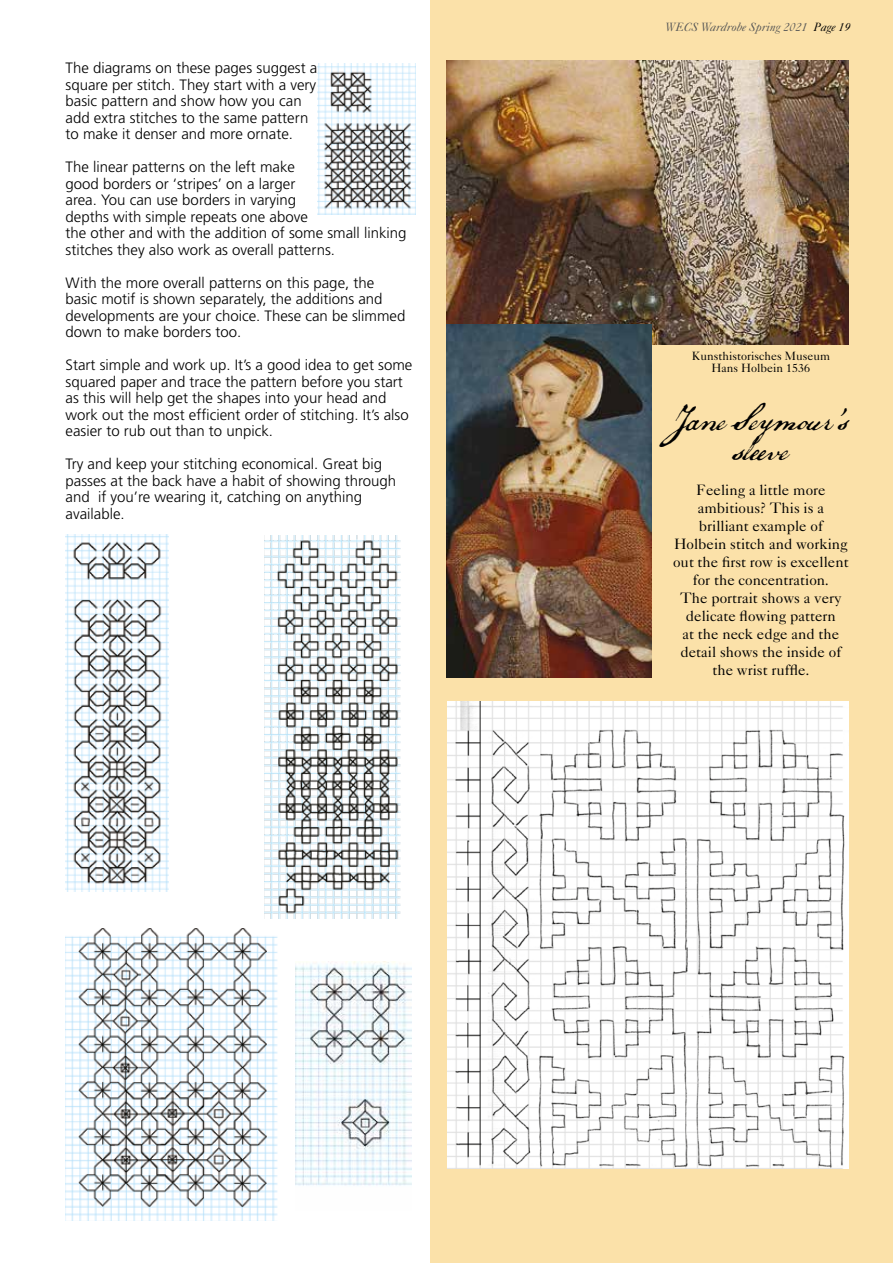
<style>
.page{position:relative;width:893px;height:1263px;background:#fff}
.page>*{position:absolute;margin:0;border:0;box-sizing:border-box;transform-origin:0 0}
.t1{font:36px/30px "P22 Declaration Pro";color:#000;text-align:center}
.t2{font:300 15px/16.5px "Frutiger";color:#000}
.t3{font:15px/18px "Caslon Five Forty";color:#000;text-align:center}
.t4{font:12px/12px "Caslon Five Forty";color:#000;text-align:center}
.t5{font:italic 12px "Caslon Five Forty";color:#575756}
.s1{color:#000}
</style>
<div class="page">
<div style="left:430px;top:0;width:463px;height:1263px;background:#fbe1a9"></div>
<img style="left:318px;top:63px;width:98px;height:152px">
<img style="left:66px;top:535px;width:103px;height:356px">
<img style="left:66px;top:928px;width:212px;height:292px">
<img style="left:264px;top:535px;width:137px;height:383px">
<img style="left:447px;top:701px;width:402px;height:467px">
<img style="left:446px;top:61px;width:403px;height:283px">
<img style="left:447px;top:324px;width:205px;height:354px">
<img style="left:295px;top:961px;width:116px;height:225px">
<p class="t2" style="left:66px;top:60px;width:253px">The diagrams on these pages suggest a square per stitch. They start with a very basic pattern and show how you can add extra stitches to the same pattern to make it denser and more ornate.</p>
<p class="t2" style="left:66px;top:159px;width:342px">The linear patterns on the left make<br>good borders or ‘stripes’ on a larger<br>area. You can use borders in varying<br>depths with simple repeats one above<br>the other and with the addition of some small linking stitches they also work as overall patterns.</p>
<p class="t2" style="left:66px;top:274px;width:341px">With the more overall patterns on this page, the basic motif is shown separately, the additions and developments are your choice. These can be slimmed down to make borders too.</p>
<p class="t2" style="left:66px;top:357px;width:348px">Start simple and work up. It’s a good idea to get some squared paper and trace the pattern before you start as this will help get the shapes into your head and work out the most efficient order of stitching. It’s also easier to rub out than to unpick.</p>
<p class="t2" style="left:66px;top:456px;width:332px">Try and keep your stitching economical. Great big passes at the back have a habit of showing through and if you’re wearing it, catching on anything available.</p>
<p class="t5" style="left:666px;top:19px;width:186px">WECS Wardrobe Spring 2021 <span class="s1">Page 19</span></p>
<p class="t4" style="left:692px;top:350px;width:140px">Kunsthistorisches Museum<br>Hans Holbein 1536</p>
<h1 class="t1" style="left:674px;top:403px;width:176px">Jane Seymour’s sleeve</h1>
<p class="t3" style="left:673px;top:480px;width:177px">Feeling a little more ambitious? This is a brilliant example of<br>Holbein stitch and working out the first row is excellent for the concentration.<br>The portrait shows a very delicate flowing pattern<br>at the neck edge and the detail shows the inside of the wrist ruffle.</p>
</div>
